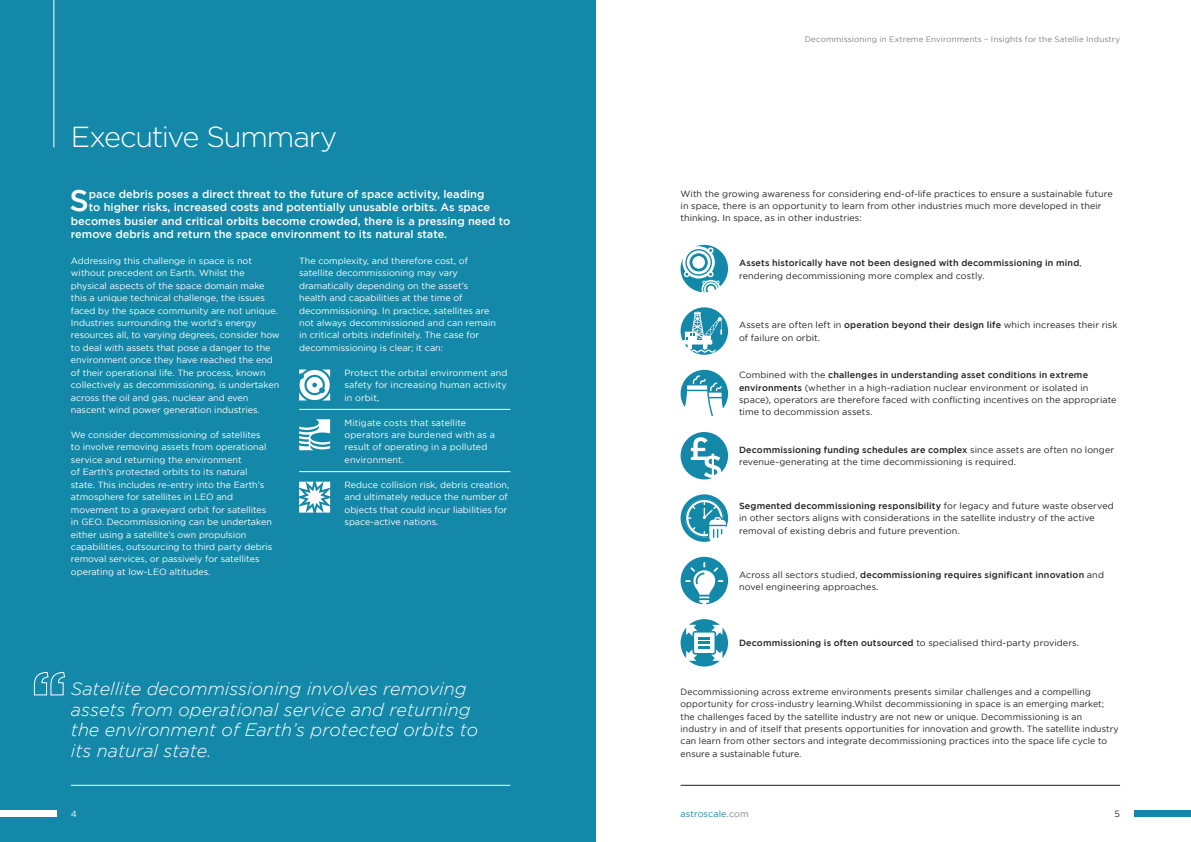
<style>
.page{position:relative;width:1191px;height:842px;background:#fff}
.page>*{position:absolute;margin:0;border:0;box-sizing:border-box;transform-origin:0 0}
.t1{font:500 30.3px "Gotham";color:#fff}
.t2{font:300 29px "Gotham";letter-spacing:-.04em;color:#fff}
.t3{font:italic 300 18px/20.5px "Gotham";color:#fff}
.t4{font:500 11px "Gotham";color:#fff}
.t5{font:9px/12.4px "Gotham";color:#fff}
.t6{font:9px/12.4px "Gotham";letter-spacing:.01em;color:#231f20}
.t7{font:500 9px/12.4px "Gotham";letter-spacing:.015em;color:#231f20}
.t8{font:9px "Gotham";letter-spacing:.01em;color:#1488a8}
.t9{font:8px "Gotham";letter-spacing:.015em;color:#808285}
.s1{font-weight:400}
.s2{font-weight:500}
.s3{color:#808285}
</style>
<div class="page">
<hr style="left:680px;top:785px;width:440px;height:1px;background:#231f20">
<div style="left:0;top:0;width:595px;height:842px;background:#1488a8"></div>
<hr style="left:71px;top:785px;width:439px;height:1px;background:#fff">
<hr style="left:299px;top:409px;width:211px;height:1px;background:#fff">
<hr style="left:299px;top:471px;width:211px;height:1px;background:#fff">
<hr style="left:53px;top:0;width:1px;height:147px;background:#fff">
<svg style="left:299px;top:419px;width:31px;height:31px"></svg>
<svg style="left:299px;top:482px;width:31px;height:31px"></svg>
<svg style="left:299px;top:369px;width:31px;height:31px"></svg>
<div style="left:1134px;top:810px;width:57px;height:7px;background:#1488a8"></div>
<div style="left:0;top:810px;width:57px;height:7px;background:#fff"></div>
<svg style="left:34px;top:672px;width:32px;height:24px"></svg>
<svg style="left:680px;top:245px;width:48px;height:47px"></svg>
<svg style="left:680px;top:307px;width:48px;height:48px"></svg>
<svg style="left:680px;top:370px;width:48px;height:46px"></svg>
<svg style="left:680px;top:432px;width:48px;height:47px"></svg>
<svg style="left:680px;top:494px;width:48px;height:48px"></svg>
<svg style="left:680px;top:557px;width:48px;height:47px"></svg>
<svg style="left:680px;top:619px;width:48px;height:48px"></svg>
<h2 class="t2" style="left:71px;top:121px;width:268px">Executive Summary</h2>
<h1 class="t1" style="left:70px;top:184px;width:21px">S</h1>
<p class="t4" style="left:89px;top:188px;width:397px">pace debris poses a direct threat to the future of space activity, leading</p>
<p class="t4" style="left:89px;top:201px;width:403px">to higher risks, increased costs and potentially unusable orbits. As space</p>
<p class="t4" style="left:71px;top:215px;width:441px">becomes busier and critical orbits become crowded, there is a pressing need to</p>
<p class="t4" style="left:71px;top:228px;width:378px">remove debris and return the space environment to its natural state.</p>
<p class="t5" style="left:71px;top:254px;width:210px">Addressing this challenge in space is not without precedent on Earth. Whilst the physical aspects of the space domain make this a unique technical challenge, the issues faced by the space community are not unique.<br>Industries surrounding the world’s energy resources all, to varying degrees, consider how to deal with assets that pose a danger to the environment once they have reached the end of their operational life. The process, known collectively as decommissioning, is undertaken across the oil and gas, nuclear and even nascent wind power generation industries.</p>
<p class="t5" style="left:71px;top:428px;width:203px">We consider decommissioning of satellites to involve removing assets from operational service and returning the environment<br>of Earth’s protected orbits to its natural state. This includes re-entry into the Earth’s atmosphere for satellites in LEO and movement to a graveyard orbit for satellites in GEO. Decommissioning can be undertaken either using a satellite’s own propulsion capabilities, outsourcing to third party debris removal services, or passively for satellites operating at low-LEO altitudes.</p>
<p class="t5" style="left:299px;top:254px;width:198px">The complexity, and therefore cost, of satellite decommissioning may vary dramatically depending on the asset’s health and capabilities at the time of decommissioning. In practice, satellites are not always decommissioned and can remain in critical orbits indefinitely. The case for decommissioning is clear; it can:</p>
<p class="t5" style="left:344px;top:366px;width:164px;text-align:justify">Protect the orbital environment and safety for increasing human activity in orbit,</p>
<p class="t5" style="left:344px;top:416px;width:152px">Mitigate costs that satellite operators are burdened with as a result of operating in a polluted environment.</p>
<p class="t5" style="left:344px;top:478px;width:166px">Reduce collision risk, debris creation, and ultimately reduce the number of objects that could incur liabilities for space-active nations.</p>
<h3 class="t3" style="left:71px;top:679px;width:409px">Satellite decommissioning involves removing assets from operational service and returning the environment of Earth’s protected orbits to its natural state.</h3>
<p class="t5" style="left:71px;top:807px;width:8px">4</p>
<p class="t9" style="left:804px;top:35px;width:317px">Decommissioning in Extreme Environments – Insights for the Satellie Industry</p>
<p class="t6" style="left:680px;top:187px;width:434px">With the growing awareness for considering end-of-life practices to ensure a sustainable future in space, there is an opportunity to learn from other industries much more developed in their thinking. In space, as in other industries:</p>
<p class="t7" style="left:739px;top:256px;width:344px">Assets historically have not been designed with decommissioning in mind<span class="s1">, rendering decommissioning more complex and costly.</span></p>
<p class="t6" style="left:739px;top:319px;width:380px">Assets are often left in <span class="s2">operation beyond their design life</span> which increases their risk of failure on orbit.</p>
<p class="t6" style="left:739px;top:368px;width:379px">Combined with the <span class="s2">challenges in understanding asset conditions in extreme environments</span> (whether in a high-radiation nuclear environment or isolated in space), operators are therefore faced with conflicting incentives on the appropriate time to decommission assets.</p>
<p class="t6" style="left:739px;top:443px;width:377px"><span class="s2">Decommissioning funding schedules are complex</span> since assets are often no longer revenue-generating at the time decommissioning is required.</p>
<p class="t6" style="left:739px;top:499px;width:376px"><span class="s2">Segmented decommissioning responsibility</span> for legacy and future waste observed in other sectors aligns with considerations in the satellite industry of the active removal of existing debris and future prevention.</p>
<p class="t6" style="left:739px;top:568px;width:366px">Across all sectors studied, <span class="s2">decommissioning requires significant innovation</span> and novel engineering approaches.</p>
<p class="t6" style="left:739px;top:637px;width:341px"><span class="s2">Decommissioning is often outsourced</span> to specialised third-party providers.</p>
<p class="t6" style="left:680px;top:685px;width:440px">Decommissioning across extreme environments presents similar challenges and a compelling opportunity for cross-industry learning.Whilst decommissioning in space is an emerging market; the challenges faced by the satellite industry are not new or unique. Decommissioning is an industry in and of itself that presents opportunities for innovation and growth. The satellite industry can learn from other sectors and integrate decommissioning practices into the space life cycle to ensure a sustainable future.</p>
<p class="t8" style="left:680px;top:809px;width:70px">astroscale<span class="s3">.com</span></p>
<p class="t6" style="left:1114px;top:807px;width:7px">5</p>
</div>
